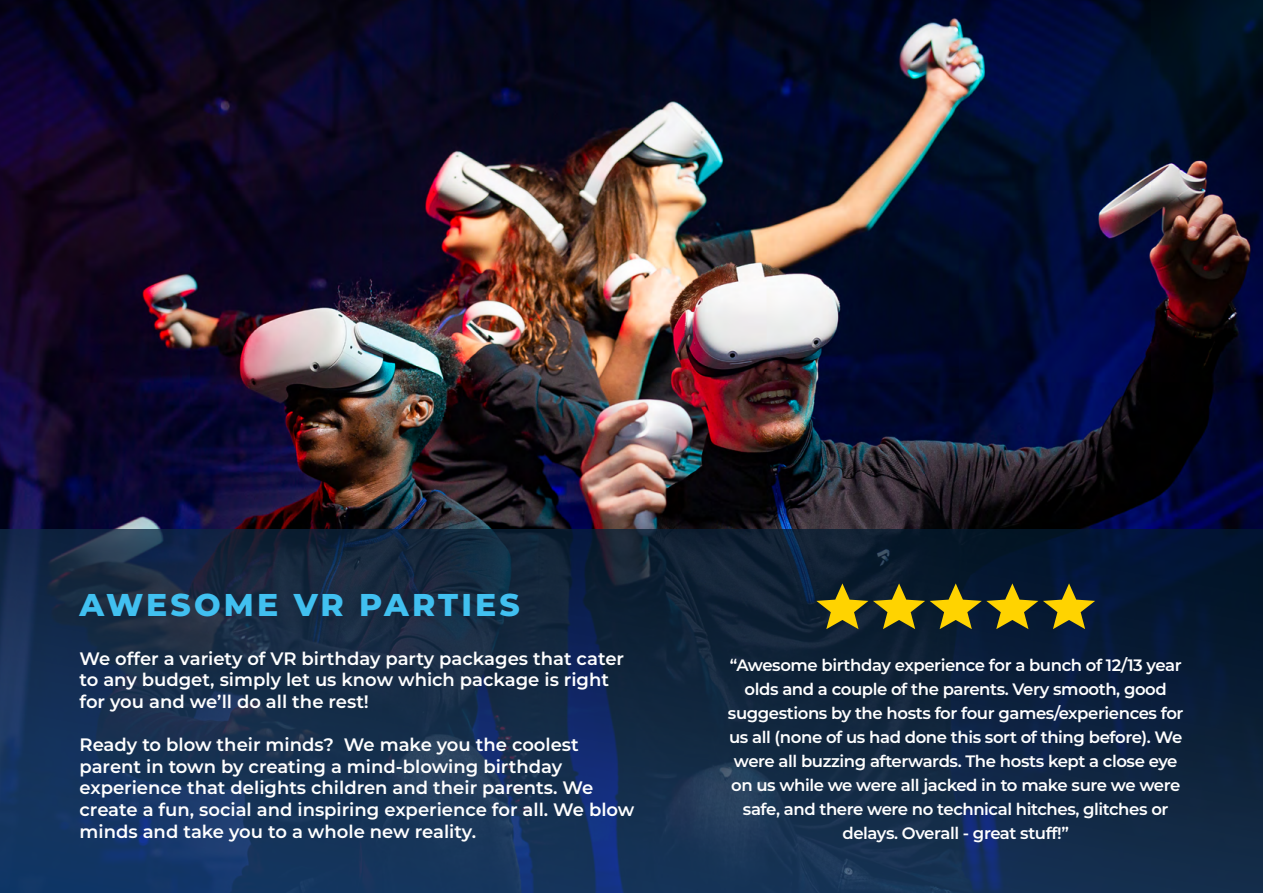
<style>
.page{position:relative;width:1263px;height:893px;background:#fff}
.page>*{position:absolute;margin:0;border:0;box-sizing:border-box;transform-origin:0 0}
.t1{font:800 31.5px "Montserrat";letter-spacing:.1em;color:#41c0f0}
.t2{font:600 18px/21.6px "Montserrat";color:#fff}
.t3{font:600 16.5px/24px "Montserrat";letter-spacing:-.025em;color:#fff;text-align:center}
</style>
<div class="page">
<img style="left:0;top:0;width:1263px;height:529px">
<svg style="left:0;top:529px;width:1263px;height:364px;background:#132a48"></svg>
<svg style="left:816px;top:583px;width:279px;height:46px;background:#5f5b20"></svg>
<h1 class="t1" style="left:80px;top:582px;width:442px">AWESOME VR PARTIES</h1>
<p class="t2" style="left:80px;top:647px;width:546px">We offer a variety of VR birthday party packages that cater to any budget, simply let us know which package is right for you and we’ll do all the rest!</p>
<p class="t2" style="left:80px;top:733px;width:556px">Ready to blow their minds? We make you the coolest parent in town by creating a mind-blowing birthday experience that delights children and their parents. We create a fun, social and inspiring experience for all. We blow minds and take you to a whole new reality.</p>
<p class="t3" style="left:728px;top:652px;width:457px">“Awesome birthday experience for a bunch of 12/13 year olds and a couple of the parents. Very smooth, good suggestions by the hosts for four games/experiences for us all (none of us had done this sort of thing before). We were all buzzing afterwards. The hosts kept a close eye on us while we were all jacked in to make sure we were safe, and there were no technical hitches, glitches or delays. Overall - great stuff!”</p>
</div>
